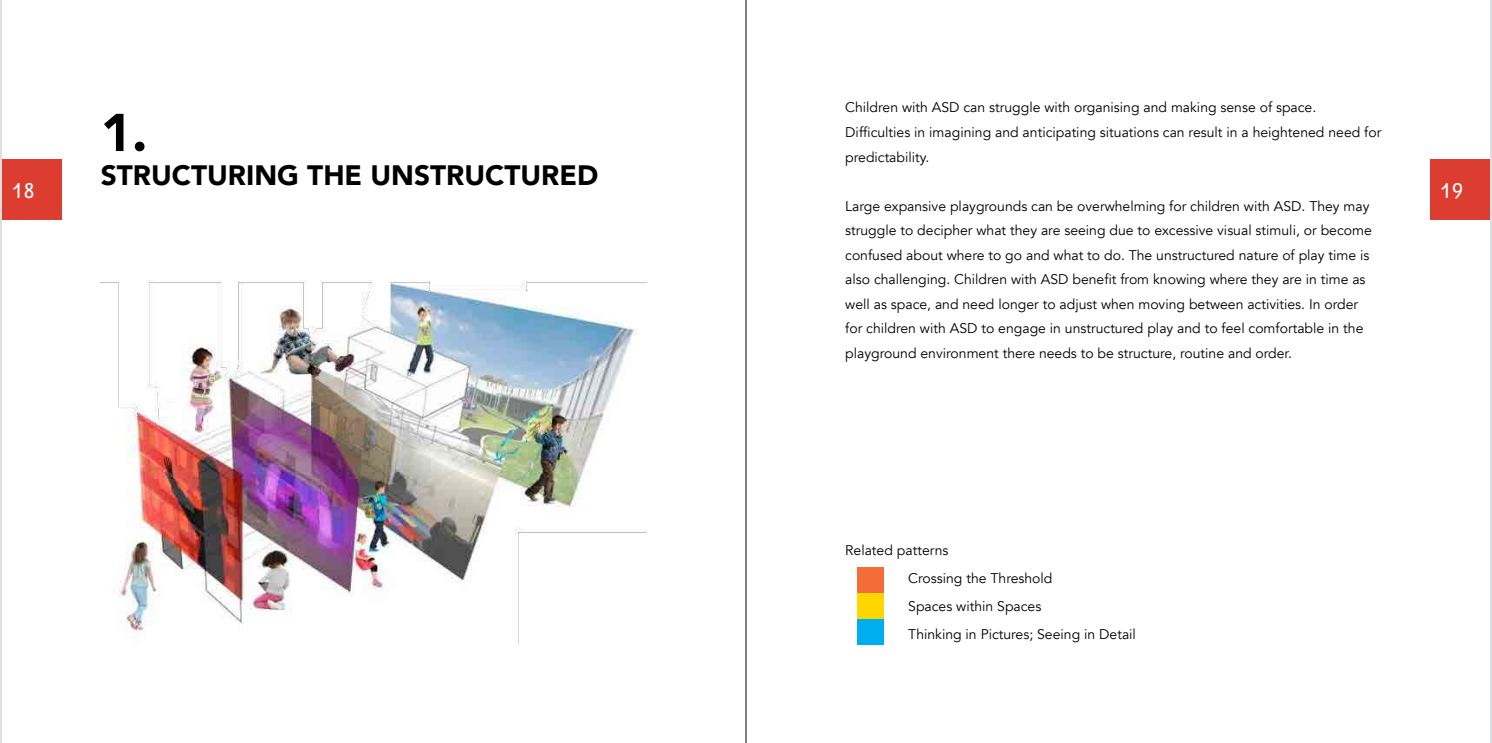
<style>
.page{position:relative;width:1492px;height:743px;background:#fff}
.page>*{position:absolute;margin:0;border:0;box-sizing:border-box;transform-origin:0 0}
.t1{font:900 52.5px "Avenir";color:#000}
.t2{font:900 28px "Avenir";color:#000}
.t3{font:19.25px "Fabula 2015";color:#fff}
.t4{font:14px/24.5px "Avenir";color:#000}
</style>
<div class="page">
<div style="left:0;top:159px;width:62px;height:61px;background:#dd3c30"></div>
<div style="left:1429px;top:159px;width:62px;height:61px;background:#dd3c30"></div>
<hr style="left:745px;top:0;width:1px;height:743px;background:#000">
<hr style="left:0;top:0;width:2px;height:743px;background:#dedfe0">
<hr style="left:1490px;top:0;width:1px;height:743px;background:#dedfe0">
<img style="left:101px;top:280px;width:545px;height:364px">
<div style="left:857px;top:567px;width:26px;height:25px;background:#f36c3a"></div>
<div style="left:857px;top:592px;width:26px;height:26px;background:#ffd600"></div>
<div style="left:857px;top:618px;width:26px;height:26px;background:#00aeef"></div>
<p class="t4" style="left:845px;top:96px;width:537px">Children with ASD can struggle with organising and making sense of space.<br>Difficulties in imagining and anticipating situations can result in a heightened need for predictability.</p>
<p class="t4" style="left:845px;top:194px;width:528px">Large expansive playgrounds can be overwhelming for children with ASD. They may struggle to decipher what they are seeing due to excessive visual stimuli, or become confused about where to go and what to do. The unstructured nature of play time is also challenging. Children with ASD benefit from knowing where they are in time as well as space, and need longer to adjust when moving between activities. In order for children with ASD to engage in unstructured play and to feel comfortable in the playground environment there needs to be structure, routine and order.</p>
<h1 class="t1" style="left:101px;top:88px;width:48px">1.</h1>
<h2 class="t2" style="left:101px;top:151px;width:499px">STRUCTURING THE UNSTRUCTURED</h2>
<h3 class="t3" style="left:11px;top:177px;width:26px">18</h3>
<h3 class="t3" style="left:1439px;top:177px;width:26px">19</h3>
<p class="t4" style="left:908px;top:536px;width:229px;line-height:28px;text-indent:-63px">Related patterns<br>Crossing the Threshold<br>Spaces within Spaces<br>Thinking in Pictures; Seeing in Detail</p>
</div>
